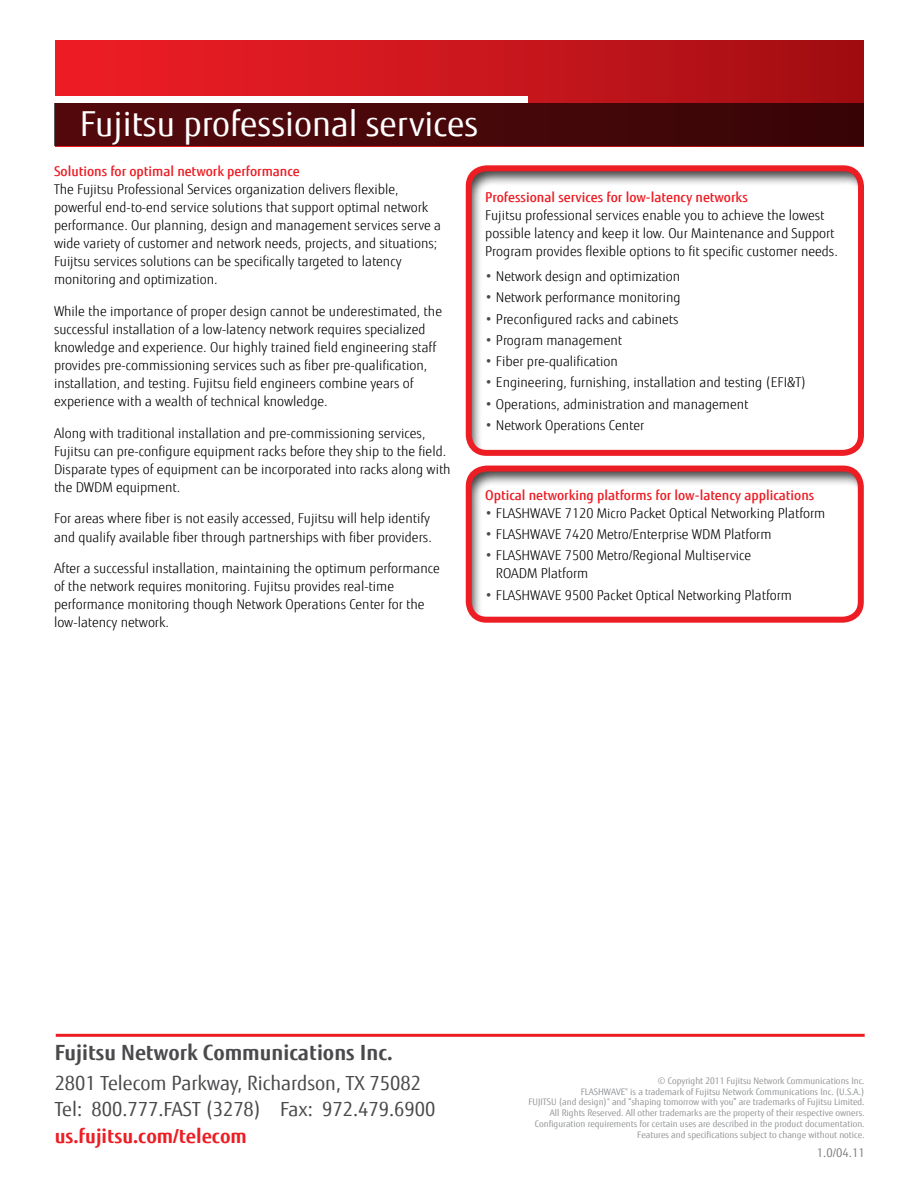
<style>
.page{position:relative;width:918px;height:1188px;background:#fff}
.page>*{position:absolute;margin:0;border:0;box-sizing:border-box;transform-origin:0 0}
.t1{font:34.5px "Fujitsu Sans";color:#fff}
.t2{font:700 21px "Fujitsu Sans";color:#4a4a4d}
.t3{font:19.5px/26.2px "Fujitsu Sans";color:#4a4a4d}
.t4{font:700 19.5px "Fujitsu Sans";color:#ed1d24}
.t5{font:300 13.5px/18px "Fujitsu Sans";color:#000}
.t6{font:500 13.5px "Fujitsu Sans";color:#ed1d24}
.t7{font:12px "Fujitsu Sans";color:#808285}
.t8{font:9px/10.8px "Fujitsu Sans";color:#939598;text-align:right}
.s1{font-weight:400;color:#4a4a4d}
</style>
<div class="page">
<div style="left:466px;top:164px;width:400px;height:294px;background:#000;opacity:.75"></div>
<div style="left:466px;top:165px;width:398px;height:291px;border:6px solid #ed1d24;border-radius:18px"></div>
<div style="left:466px;top:465px;width:400px;height:160px;background:#000;opacity:.75"></div>
<div style="left:466px;top:466px;width:398px;height:157px;border:6px solid #ed1d24;border-radius:18px"></div>
<div style="left:55px;top:40px;width:809px;height:106px;background:linear-gradient(to right,#f32931,#a30d12)"></div>
<div style="left:54px;top:103px;width:810px;height:43px;background:linear-gradient(to right,#550a0d,#390506)"></div>
<div style="left:48px;top:97px;width:480px;height:6px;background:#fff"></div>
<hr style="left:56px;top:1034px;width:809px;height:3px;background:#ed1d24">
<h1 class="t1" style="left:80px;top:103px;width:400px">Fujitsu professional services</h1>
<p class="t6" style="left:54px;top:163px;width:247px">Solutions for optimal network performance</p>
<p class="t5" style="left:54px;top:181px;width:389px">The Fujitsu Professional Services organization delivers flexible, powerful end-to-end service solutions that support optimal network performance. Our planning, design and management services serve a wide variety of customer and network needs, projects, and situations; Fuijtsu services solutions can be specifically targeted to latency monitoring and optimization.</p>
<p class="t5" style="left:54px;top:302px;width:390px">While the importance of proper design cannot be underestimated, the successful installation of a low-latency network requires specialized knowledge and experience. Our highly trained field engineering staff provides pre-commissioning services such as fiber pre-qualification, installation, and testing. Fujitsu field engineers combine years of experience with a wealth of technical knowledge.</p>
<p class="t5" style="left:54px;top:424px;width:398px">Along with traditional installation and pre-commissioning services, Fujitsu can pre-configure equipment racks before they ship to the field.<br>Disparate types of equipment can be incorporated into racks along with the DWDM equipment.</p>
<p class="t5" style="left:54px;top:510px;width:379px">For areas where fiber is not easily accessed, Fujitsu will help identify and qualify available fiber through partnerships with fiber providers.</p>
<p class="t5" style="left:54px;top:559px;width:387px">After a successful installation, maintaining the optimum performance of the network requires monitoring. Fujitsu provides real-time performance monitoring though Network Operations Center for the low-latency network.</p>
<p class="t6" style="left:485px;top:189px;width:264px">Professional services for low-latency networks</p>
<p class="t5" style="left:485px;top:206px;width:354px">Fujitsu professional services enable you to achieve the lowest possible latency and keep it low. Our Maintenance and Support<br>Program provides flexible options to fit specific customer needs.</p>
<p class="t5" style="left:485px;top:267px;width:197px"><span class="s1">•</span> Network design and optimization</p>
<p class="t5" style="left:485px;top:289px;width:197px"><span class="s1">•</span> Network performance monitoring</p>
<p class="t5" style="left:485px;top:310px;width:195px"><span class="s1">•</span> Preconfigured racks and cabinets</p>
<p class="t5" style="left:485px;top:331px;width:138px"><span class="s1">•</span> Program management</p>
<p class="t5" style="left:485px;top:353px;width:134px"><span class="s1">•</span> Fiber pre-qualification</p>
<p class="t5" style="left:485px;top:374px;width:322px"><span class="s1">•</span> Engineering, furnishing, installation and testing (EFI&amp;T)</p>
<p class="t5" style="left:485px;top:395px;width:265px"><span class="s1">•</span> Operations, administration and management</p>
<p class="t5" style="left:485px;top:416px;width:161px"><span class="s1">•</span> Network Operations Center</p>
<p class="t6" style="left:485px;top:486px;width:331px">Optical networking platforms for low-latency applications</p>
<p class="t5" style="left:485px;top:504px;width:342px"><span class="s1">•</span> FLASHWAVE 7120 Micro Packet Optical Networking Platform</p>
<p class="t5" style="left:485px;top:525px;width:288px"><span class="s1">•</span> FLASHWAVE 7420 Metro/Enterprise WDM Platform</p>
<p class="t5" style="left:496px;top:547px;width:257px;text-indent:-11px"><span class="s1">•</span> FLASHWAVE 7500 Metro/Regional Multiservice<br>ROADM Platform</p>
<p class="t5" style="left:485px;top:586px;width:308px"><span class="s1">•</span> FLASHWAVE 9500 Packet Optical Networking Platform</p>
<h2 class="t2" style="left:55px;top:1039px;width:339px">Fujitsu Network Communications Inc.</h2>
<h3 class="t3" style="left:55px;top:1070px;width:382px">2801 Telecom Parkway, Richardson, TX 75082<br>Tel: 800.777.FAST (3278) Fax: 972.479.6900</h3>
<h3 class="t4" style="left:55px;top:1123px;width:194px">us.fujitsu.com/telecom</h3>
<p class="t8" style="left:528px;top:1075px;width:338px">© Copyright 2011 Fujitsu Network Communications Inc.<br>FLASHWAVE<sup>®</sup> is a trademark of Fujitsu Network Communications Inc. (U.S.A.)<br>FUJITSU (and design)<sup>®</sup> and “shaping tomorrow with you” are trademarks of Fujitsu Limited.<br>All Rights Reserved. All other trademarks are the property of their respective owners.<br>Configuration requirements for certain uses are described in the product documentation.<br>Features and specifications subject to change without notice.</p>
<p class="t7" style="left:817px;top:1145px;width:49px">1.0/04.11</p>
</div>
